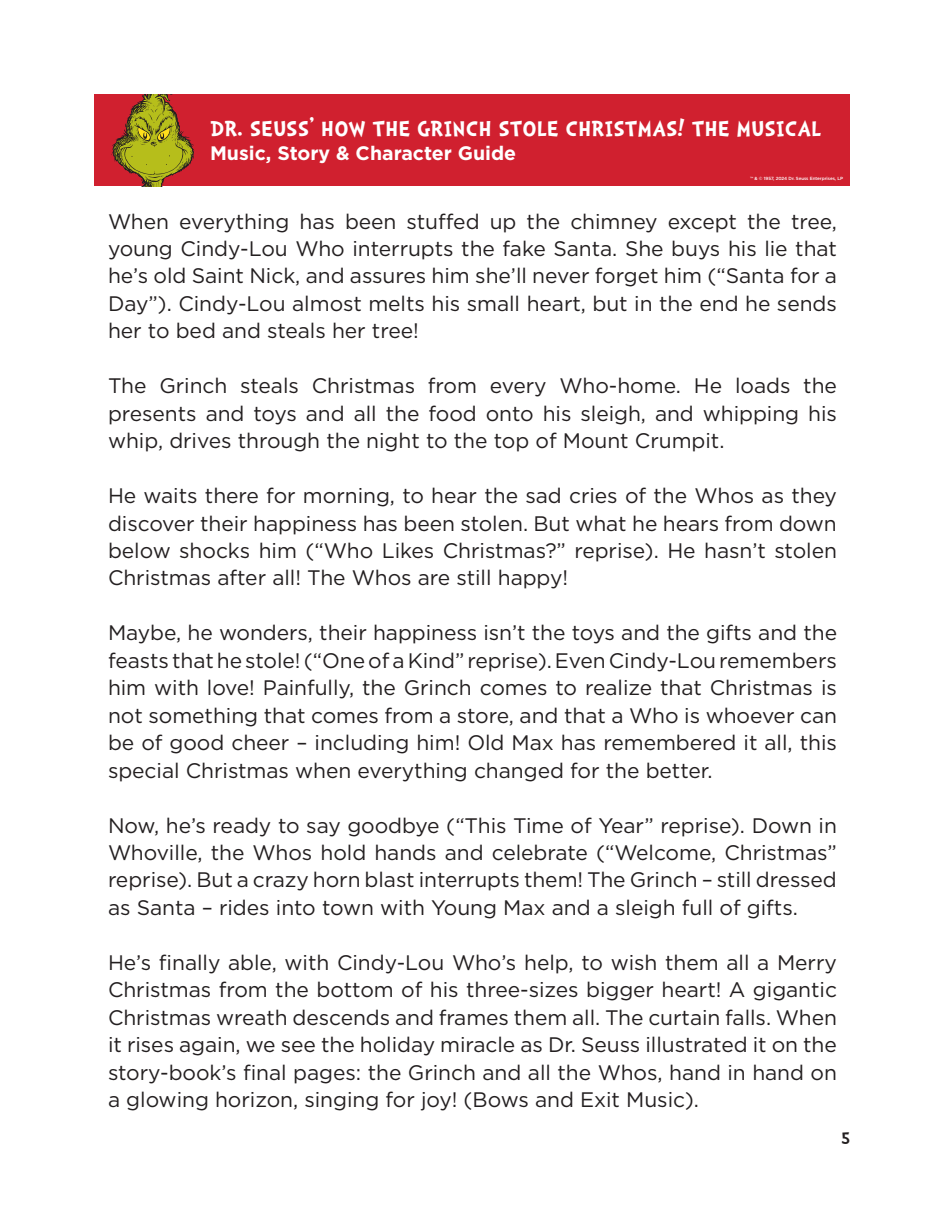
<style>
.page{position:relative;width:945px;height:1215px;background:#fff}
.page>*{position:absolute;margin:0;border:0;box-sizing:border-box;transform-origin:0 0}
.t1{font:700 27px "Doctor Soos";color:#fff}
.Subheading{font:21px/27.5px "Gotham";letter-spacing:-.005em;color:#231f20;text-align:justify}
.t2{font:700 21px "Doctor Soos";color:#231f20}
.t3{font:700 19.5px "Gotham";color:#fff}
.t4{font:500 4.5px "Gotham";letter-spacing:-.01em;color:#fff}
</style>
<div class="page">
<div style="left:94px;top:94px;width:756px;height:92px;background:#d0202f"></div>
<svg style="left:111px;top:94px;width:84px;height:93px"></svg>
<p class="t1" style="left:210px;top:115px;width:613px">DR. SEUSS' HOW THE GRINCH STOLE CHRISTMAS! THE MUSICAL</p>
<p class="t3" style="left:210px;top:142px;width:308px">Music, Story &amp; Character Guide</p>
<p class="t4" style="left:750px;top:175px;width:95px">™ &amp; © 1957, 2024 Dr. Seuss Enterprises, LP</p>
<p class="Subheading" style="left:108px;top:207px;width:731px">When everything has been stuffed up the chimney except the tree, young Cindy-Lou Who interrupts the fake Santa. She buys his lie that he’s old Saint Nick, and assures him she’ll never forget him (“Santa for a Day”). Cindy-Lou almost melts his small heart, but in the end he sends her to bed and steals her tree!</p>
<p class="Subheading" style="left:108px;top:372px;width:731px">The Grinch steals Christmas from every Who-home. He loads the presents and toys and all the food onto his sleigh, and whipping his whip, drives through the night to the top of Mount Crumpit.</p>
<p class="Subheading" style="left:108px;top:481px;width:731px">He waits there for morning, to hear the sad cries of the Whos as they discover their happiness has been stolen. But what he hears from down below shocks him (“Who Likes Christmas?” reprise). He hasn’t stolen Christmas after all! The Whos are still happy!</p>
<p class="Subheading" style="left:108px;top:619px;width:731px">Maybe, he wonders, their happiness isn’t the toys and the gifts and the feasts that he stole! (“One of a Kind” reprise). Even Cindy-Lou remembers him with love! Painfully, the Grinch comes to realize that Christmas is not something that comes from a store, and that a Who is whoever can be of good cheer – including him! Old Max has remembered it all, this special Christmas when everything changed for the better.</p>
<p class="Subheading" style="left:108px;top:811px;width:731px">Now, he’s ready to say goodbye (“This Time of Year” reprise). Down in Whoville, the Whos hold hands and celebrate (“Welcome, Christmas” reprise). But a crazy horn blast interrupts them! The Grinch – still dressed as Santa – rides into town with Young Max and a sleigh full of gifts.</p>
<p class="Subheading" style="left:108px;top:948px;width:731px">He’s finally able, with Cindy-Lou Who’s help, to wish them all a Merry Christmas from the bottom of his three-sizes bigger heart! A gigantic Christmas wreath descends and frames them all. The curtain falls. When it rises again, we see the holiday miracle as Dr. Seuss illustrated it on the story-book’s final pages: the Grinch and all the Whos, hand in hand on a glowing horizon, singing for joy! (Bows and Exit Music).</p>
<p class="t2" style="left:841px;top:1127px;width:11px">5</p>
</div>
